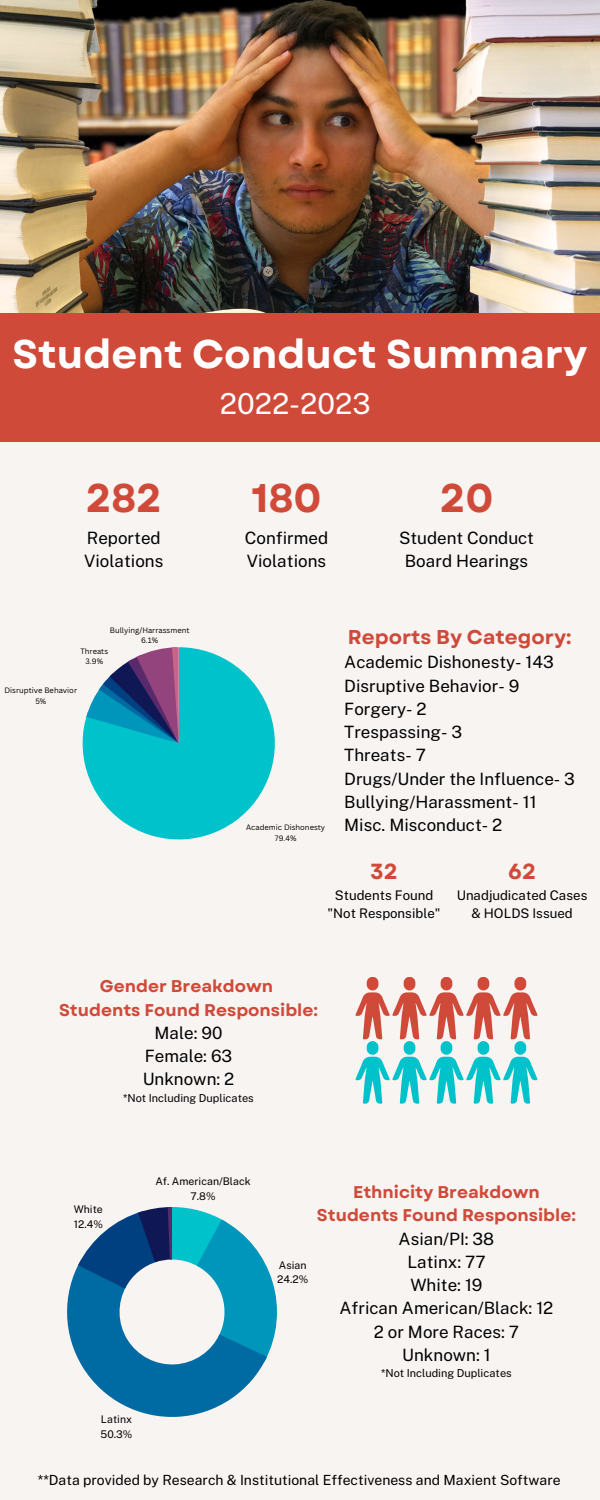
<style>
.page{position:relative;width:600px;height:1500px;background:#f8f4f2}
.page>*{position:absolute;margin:0;border:0;box-sizing:border-box;transform-origin:0 0}
.t1{font:700 40px "Garet";color:#fff}
.t2{font:700 40px "Garet";color:#d04a3a}
.t3{font:28.9px "Public Sans";color:#fff}
.t4{font:700 21.8px "Garet";color:#d04a3a}
.t5{font:700 20px "Garet";color:#d04a3a}
.t6{font:17px/23.2px "Public Sans";color:#000}
.t7{font:700 17px "Garet";color:#d04a3a}
.t8{font:14px "Public Sans";color:#000}
.t9{font:13.3px/18.1px "Public Sans";color:#000;text-align:center}
.t10{font:11px "Public Sans";color:#000}
.t11{font:10.6px "Public Sans";color:#000}
.t12{font:7.6px "Canva Sans";color:#000}
</style>
<div class="page">
<img style="left:0;top:0;width:600px;height:314px">
<svg style="left:355px;top:977px;width:183px;height:127px"></svg>
<svg style="left:67px;top:1207px;width:210px;height:210px"></svg>
<div style="left:0;top:314px;width:600px;height:128px;background:#d04a3a"></div>
<svg style="left:83px;top:647px;width:192px;height:192px;fill:#00c2cb"></svg>
<svg style="left:86px;top:647px;width:93px;height:96px"></svg>
<p class="t1" style="left:13px;top:325px;width:576px">Student Conduct Summary</p>
<p class="t3" style="left:220px;top:386px;width:152px">2022-2023</p>
<p class="t2" style="left:86px;top:469px;width:78px">282</p>
<p class="t6" style="left:84px;top:526px;width:81px">Reported<br>Violations</p>
<p class="t12" style="left:110px;top:624px;width:81px">Bullying/Harrassment</p>
<p class="t12" style="left:141px;top:635px;width:19px">6.1%</p>
<p class="t12" style="left:80px;top:646px;width:29px">Threats</p>
<p class="t12" style="left:85px;top:656px;width:19px">3.9%</p>
<p class="t12" style="left:5px;top:685px;width:74px">Disruptive Behavior</p>
<p class="t12" style="left:35px;top:696px;width:12px">5%</p>
<p class="t2" style="left:252px;top:469px;width:71px">180</p>
<p class="t6" style="left:245px;top:526px;width:85px">Confirmed<br>Violations</p>
<p class="t2" style="left:440px;top:469px;width:55px">20</p>
<p class="t6" style="left:399px;top:526px;width:137px;text-align:center">Student Conduct<br>Board Hearings</p>
<p class="t5" style="left:348px;top:622px;width:225px">Reports By Category:</p>
<p class="t6" style="left:344px;top:651px;width:211px">Academic Dishonesty- 143</p>
<p class="t6" style="left:344px;top:674px;width:177px">Disruptive Behavior- 9</p>
<p class="t6" style="left:344px;top:697px;width:84px">Forgery- 2</p>
<p class="t6" style="left:344px;top:720px;width:119px">Trespassing- 3</p>
<p class="t6" style="left:344px;top:744px;width:83px">Threats- 7</p>
<p class="t6" style="left:344px;top:767px;width:232px">Drugs/Under the Influence- 3</p>
<p class="t6" style="left:344px;top:790px;width:194px">Bullying/Harassment- 11</p>
<p class="t6" style="left:344px;top:813px;width:160px">Misc. Misconduct- 2</p>
<p class="t4" style="left:370px;top:855px;width:29px">32</p>
<p class="t9" style="left:328px;top:886px;width:114px">Students Found "Not Responsible"</p>
<p class="t12" style="left:246px;top:822px;width:81px">Academic Dishonesty</p>
<p class="t12" style="left:275px;top:833px;width:23px">79.4%</p>
<p class="t4" style="left:508px;top:855px;width:30px">62</p>
<p class="t9" style="left:457px;top:886px;width:132px">Unadjudicated Cases &amp; HOLDS Issued</p>
<p class="t7" style="left:100px;top:974px;width:175px">Gender Breakdown</p>
<p class="t7" style="left:59px;top:997px;width:260px">Students Found Responsible:</p>
<p class="t6" style="left:155px;top:1021px;width:70px">Male: 90</p>
<p class="t6" style="left:145px;top:1044px;width:89px">Female: 63</p>
<p class="t6" style="left:143px;top:1068px;width:93px">Unknown: 2</p>
<p class="t10" style="left:123px;top:1091px;width:132px">*Not Including Duplicates</p>
<p class="t11" style="left:74px;top:1203px;width:31px">White</p>
<p class="t11" style="left:74px;top:1217px;width:31px">12.4%</p>
<p class="t11" style="left:155px;top:1175px;width:97px">Af. American/Black</p>
<p class="t11" style="left:190px;top:1190px;width:27px">7.8%</p>
<p class="t11" style="left:101px;top:1413px;width:33px">Latinx</p>
<p class="t11" style="left:101px;top:1427px;width:33px">50.3%</p>
<p class="t11" style="left:279px;top:1259px;width:29px">Asian</p>
<p class="t11" style="left:277px;top:1273px;width:33px">24.2%</p>
<p class="t7" style="left:353px;top:1180px;width:188px">Ethnicity Breakdown</p>
<p class="t7" style="left:317px;top:1203px;width:260px">Students Found Responsible:</p>
<p class="t6" style="left:399px;top:1227px;width:97px">Asian/PI: 38</p>
<p class="t6" style="left:407px;top:1250px;width:80px">Latinx: 77</p>
<p class="t6" style="left:410px;top:1273px;width:74px">White: 19</p>
<p class="t6" style="left:339px;top:1297px;width:215px">African American/Black: 12</p>
<p class="t6" style="left:374px;top:1320px;width:147px">2 or More Races: 7</p>
<p class="t6" style="left:402px;top:1343px;width:90px">Unknown: 1</p>
<p class="t10" style="left:381px;top:1367px;width:132px">*Not Including Duplicates</p>
<p class="t8" style="left:38px;top:1472px;width:524px">**Data provided by Research &amp; Institutional Effectiveness and Maxient Software</p>
</div>
